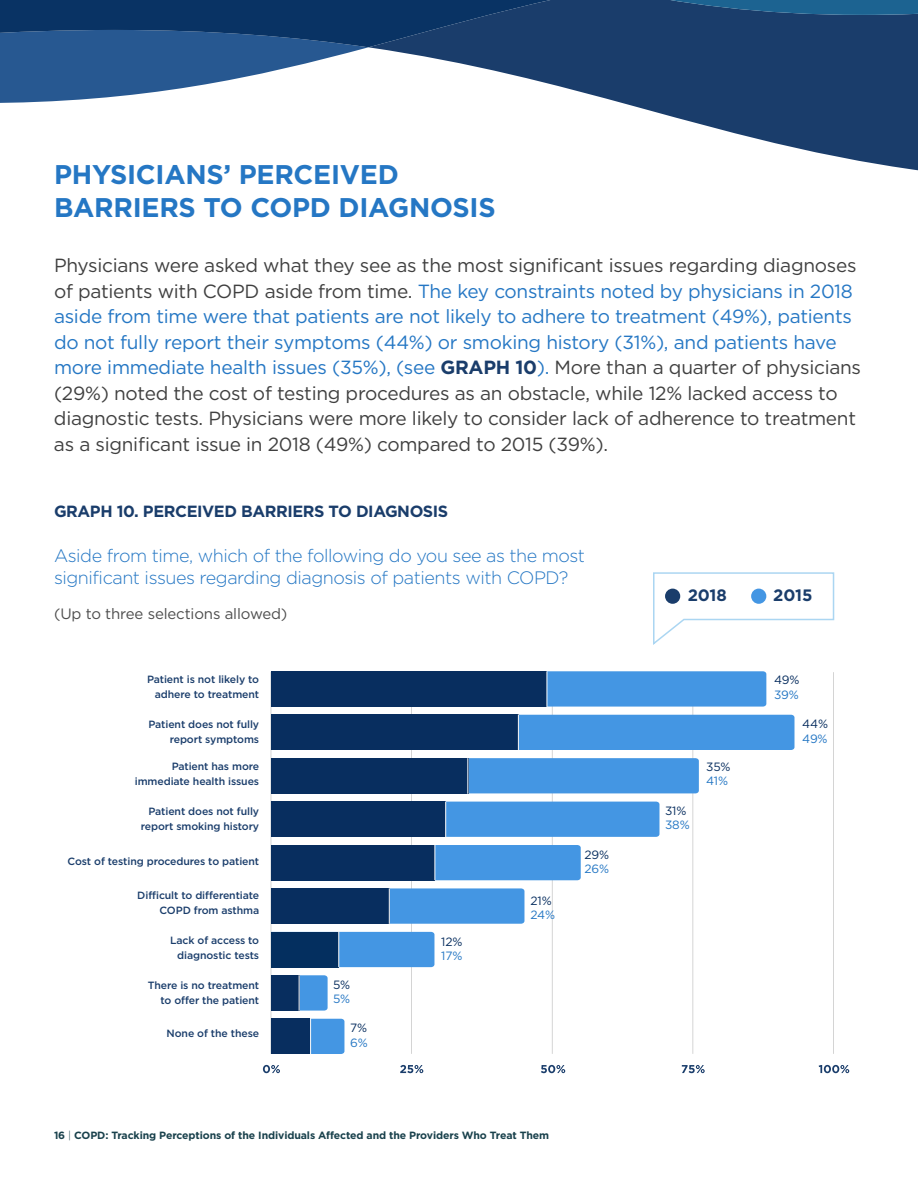
<style>
.page{position:relative;width:918px;height:1188px;background:#fff}
.page>*{position:absolute;margin:0;border:0;box-sizing:border-box;transform-origin:0 0}
.t1{font:700 27px/33px "Gotham";letter-spacing:-.01em;color:#2577c4}
.t2{font:19.05px/25.5px "Gotham";letter-spacing:-.015em;color:#404040}
.t3{font:300 18px/22.5px "Gotham";letter-spacing:-.025em;color:#2577c4}
.t4{font:700 16.5px "Gotham";letter-spacing:-.01em;color:#1a3d6b}
.t5{font:700 16.2px "Gotham";letter-spacing:-.025em;color:#1a3d6b}
.t6{font:15px "Gotham";letter-spacing:-.01em;color:#4d4d4d}
.t7{font:12px "Gotham";letter-spacing:-.01em;color:#082e5f}
.t8{font:12px "Gotham";letter-spacing:-.015em;color:#2577c4}
.t9{font:500 10.5px/15px "Gotham";letter-spacing:-.01em;color:#1a3d6b;text-align:right}
.t10{font:700 10.5px "Gotham";letter-spacing:-.01em;color:#19414c}
.s1{color:#2577c4}
.s2{font-weight:700;color:#1a3d6b}
.s3{font-weight:300}
.s4{font-size:24px}
.s5{font-size:24px;color:#2577c4}
</style>
<div class="page">
<svg style="left:622px;top:103px;width:296px;height:68px;fill:#1a3d6b"></svg>
<svg style="left:0;top:0;width:918px;height:103px"></svg>
<hr style="left:271px;top:672px;width:1px;height:382px;background:#c7c7c7">
<hr style="left:411px;top:672px;width:1px;height:382px;background:#c7c7c7">
<hr style="left:552px;top:672px;width:1px;height:382px;background:#c7c7c7">
<hr style="left:692px;top:672px;width:1px;height:382px;background:#c7c7c7">
<hr style="left:833px;top:672px;width:1px;height:382px;background:#c7c7c7">
<svg style="left:263px;top:1065px;width:17px;height:8px"></svg>
<svg style="left:400px;top:1065px;width:23px;height:8px"></svg>
<svg style="left:541px;top:1065px;width:24px;height:8px"></svg>
<svg style="left:682px;top:1065px;width:23px;height:8px"></svg>
<svg style="left:819px;top:1065px;width:30px;height:8px"></svg>
<div style="left:548px;top:671px;width:218px;height:36px;background:#4496e3"></div>
<div style="left:271px;top:671px;width:276px;height:36px;background:#082e5f"></div>
<div style="left:519px;top:715px;width:276px;height:35px;background:#4496e3"></div>
<div style="left:271px;top:715px;width:248px;height:35px;background:#082e5f"></div>
<div style="left:468px;top:758px;width:231px;height:35px;background:#4496e3"></div>
<div style="left:271px;top:758px;width:197px;height:35px;background:#082e5f"></div>
<div style="left:446px;top:802px;width:213px;height:35px;background:#4496e3"></div>
<div style="left:271px;top:802px;width:175px;height:35px;background:#082e5f"></div>
<div style="left:434px;top:845px;width:147px;height:35px;background:#4496e3"></div>
<div style="left:271px;top:845px;width:163px;height:35px;background:#082e5f"></div>
<div style="left:390px;top:888px;width:134px;height:36px;background:#4496e3"></div>
<div style="left:271px;top:888px;width:118px;height:36px;background:#082e5f"></div>
<div style="left:339px;top:932px;width:95px;height:35px;background:#4496e3"></div>
<div style="left:271px;top:932px;width:68px;height:35px;background:#042f5f"></div>
<svg style="left:300px;top:975px;width:28px;height:36px"></svg>
<div style="left:271px;top:975px;width:28px;height:36px;background:#082e5f"></div>
<svg style="left:311px;top:1019px;width:33px;height:35px"></svg>
<div style="left:271px;top:1019px;width:40px;height:35px;background:#082e5f"></div>
<hr style="left:518px;top:714px;width:1px;height:36px;background:#fff">
<hr style="left:445px;top:802px;width:1px;height:35px;background:#fff">
<hr style="left:467px;top:758px;width:1px;height:36px;background:#fff">
<hr style="left:435px;top:845px;width:1px;height:35px;background:#fff">
<hr style="left:338px;top:932px;width:1px;height:35px;background:#fff">
<hr style="left:310px;top:1017px;width:1px;height:38px;background:#fff">
<svg style="left:653px;top:572px;width:182px;height:73px"></svg>
<div style="left:665px;top:589px;width:15px;height:15px;background:#1a3d6b;border-radius:50%"></div>
<div style="left:751px;top:589px;width:15px;height:15px;background:#4496e3;border-radius:50%"></div>
<h1 class="t1" style="left:54px;top:157px;width:443px">PHYSICIANS’ PERCEIVED<br>BARRIERS TO COPD DIAGNOSIS</h1>
<p class="t2" style="left:54px;top:252px;width:809px">Physicians were asked what they see as the most significant issues regarding diagnoses of patients with COPD aside from time. <span class="s1">The key constraints noted by physicians in 2018 aside from time were that patients are not likely to adhere to treatment (49%), patients do not fully report their symptoms (44%) or smoking history (31%), and patients have more immediate health issues (35%), (see</span> <span class="s2">GRAPH 10</span><span class="s1">).</span> More than a quarter of physicians (29%) noted the cost of testing procedures as an obstacle, while 12% lacked access to diagnostic tests. Physicians were more likely to consider lack of adherence to treatment as a significant issue in 2018 (49%) compared to 2015 (39%).</p>
<p class="t5" style="left:54px;top:501px;width:396px">GRAPH 10. PERCEIVED BARRIERS TO DIAGNOSIS</p>
<p class="t3" style="left:54px;top:544px;width:533px">Aside from time, which of the following do you see as the most significant issues regarding diagnosis of patients with COPD?</p>
<p class="t6" style="left:54px;top:604px;width:235px">(Up to three selections allowed)</p>
<p class="t9" style="left:147px;top:672px;width:114px">Patient is not likely to adhere to treatment</p>
<p class="t9" style="left:148px;top:717px;width:112px">Patient does not fully report symptoms</p>
<p class="t9" style="left:135px;top:758px;width:126px">Patient has more immediate health issues</p>
<p class="t9" style="left:141px;top:804px;width:120px">Patient does not fully report smoking history</p>
<p class="t9" style="left:68px;top:853px;width:193px">Cost of testing procedures to patient</p>
<p class="t9" style="left:137px;top:888px;width:123px">Difficult to differentiate<br>COPD from asthma</p>
<p class="t9" style="left:170px;top:933px;width:91px">Lack of access to diagnostic tests</p>
<p class="t9" style="left:148px;top:978px;width:113px">There is no treatment to offer the patient</p>
<p class="t9" style="left:167px;top:1026px;width:94px">None of the these</p>
<p class="t7" style="left:333px;top:977px;width:19px">5%</p>
<p class="t8" style="left:333px;top:991px;width:19px">5%</p>
<p class="t7" style="left:350px;top:1021px;width:19px">7%</p>
<p class="t8" style="left:350px;top:1035px;width:19px">6%</p>
<p class="t7" style="left:441px;top:934px;width:23px">12%</p>
<p class="t8" style="left:441px;top:948px;width:23px">17%</p>
<p class="t7" style="left:531px;top:893px;width:23px">21%</p>
<p class="t8" style="left:531px;top:907px;width:26px">24%</p>
<p class="t7" style="left:584px;top:847px;width:26px">29%</p>
<p class="t8" style="left:584px;top:861px;width:26px">26%</p>
<p class="t10" style="left:54px;top:1128px;width:497px">16 <span class="s3">|</span> COPD: Tracking Perceptions of the Individuals Affected and the Providers Who Treat Them</p>
<p class="t4" style="left:669px;top:586px;width:145px"><span class="s4">•</span> 2018 <span class="s5">•</span> 2015</p>
<p class="t7" style="left:774px;top:672px;width:27px">49%</p>
<p class="t8" style="left:774px;top:687px;width:26px">39%</p>
<p class="t7" style="left:665px;top:803px;width:23px">31%</p>
<p class="t8" style="left:665px;top:818px;width:26px">38%</p>
<p class="t7" style="left:706px;top:759px;width:26px">35%</p>
<p class="t8" style="left:706px;top:774px;width:23px">41%</p>
<p class="t7" style="left:802px;top:716px;width:27px">44%</p>
<p class="t8" style="left:802px;top:731px;width:27px">49%</p>
</div>
